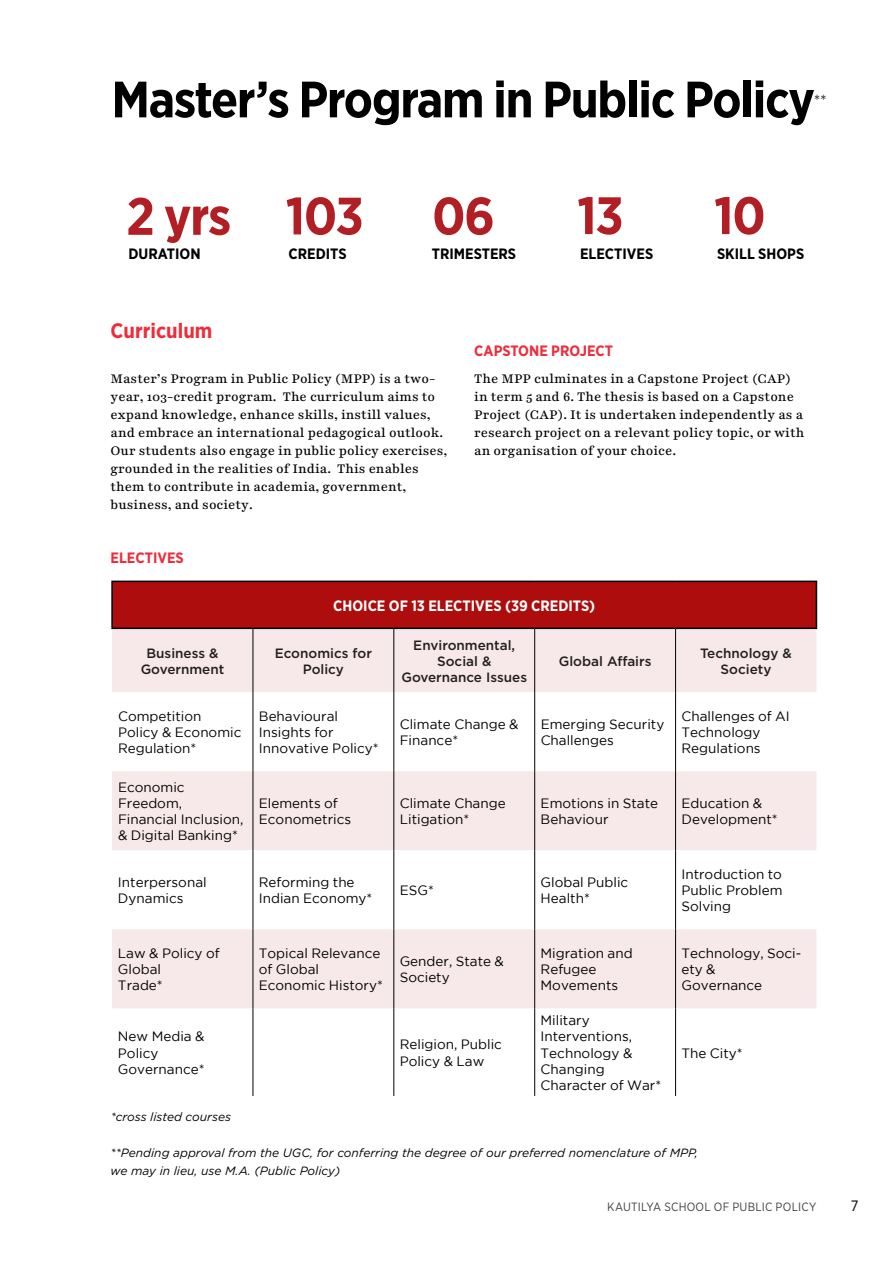
<style>
.page{position:relative;width:893px;height:1263px;background:#fff}
.page>*{position:absolute;margin:0;border:0;box-sizing:border-box;transform-origin:0 0}
.t1{font:700 52.5px "Gotham Narrow";letter-spacing:-.025em;color:#b11f24}
.t2{font:700 51px "Gotham Narrow";letter-spacing:-.025em;color:#000}
.t3{font:700 21px "Gotham Narrow";color:#ee2c3b}
.t4{font:300 17.55px "Gotham Narrow";color:#000}
.t5{font:500 15px/18px "Playfair 9 pt";color:#000}
.t6{font:700 15px "Gotham Narrow";color:#000}
.t7{font:700 15px "Gotham Narrow";color:#fff}
.t8{font:700 15px "Gotham Narrow";color:#ee2c3b}
.t9{font:15px "Gotham Narrow";color:#000}
.t10{font:13.5px/16.2px "Gotham";color:#000}
.t11{font:500 13.5px/16.2px "Gotham";color:#231f20;text-align:center}
.t12{font:italic 12px/18px "Gotham";color:#000}
.t13{font:12px "Gotham Narrow";letter-spacing:.02em;color:#444}
</style>
<div class="page">
<div style="left:112px;top:581px;width:704px;height:47px;background:#ad0d0d"></div>
<svg style="left:112px;top:629px;width:704px;height:379px;fill:#f7e8e9"></svg>
<hr style="left:253px;top:629px;width:1px;height:63px;background:#000">
<hr style="left:393px;top:629px;width:1px;height:63px;background:#000">
<hr style="left:534px;top:629px;width:1px;height:63px;background:#000">
<hr style="left:675px;top:629px;width:1px;height:63px;background:#000">
<hr style="left:253px;top:692px;width:1px;height:79px;background:#000">
<hr style="left:393px;top:692px;width:1px;height:79px;background:#000">
<hr style="left:534px;top:692px;width:1px;height:79px;background:#000">
<hr style="left:675px;top:692px;width:1px;height:79px;background:#000">
<hr style="left:253px;top:771px;width:1px;height:79px;background:#000">
<hr style="left:393px;top:771px;width:1px;height:79px;background:#000">
<hr style="left:534px;top:771px;width:1px;height:79px;background:#000">
<hr style="left:675px;top:771px;width:1px;height:79px;background:#000">
<hr style="left:253px;top:850px;width:1px;height:79px;background:#000">
<hr style="left:393px;top:850px;width:1px;height:79px;background:#000">
<hr style="left:534px;top:850px;width:1px;height:79px;background:#000">
<hr style="left:675px;top:850px;width:1px;height:79px;background:#000">
<hr style="left:253px;top:929px;width:1px;height:79px;background:#000">
<hr style="left:393px;top:929px;width:1px;height:79px;background:#000">
<hr style="left:534px;top:929px;width:1px;height:79px;background:#000">
<hr style="left:675px;top:929px;width:1px;height:79px;background:#000">
<hr style="left:253px;top:1008px;width:1px;height:88px;background:#000">
<hr style="left:393px;top:1008px;width:1px;height:88px;background:#000">
<hr style="left:534px;top:1008px;width:1px;height:88px;background:#000">
<hr style="left:675px;top:1008px;width:1px;height:88px;background:#000">
<hr style="left:111px;top:581px;width:142px;height:1px;background:#000">
<hr style="left:111px;top:582px;width:2px;height:45px;background:#000">
<hr style="left:253px;top:581px;width:141px;height:1px;background:#000">
<hr style="left:394px;top:581px;width:141px;height:1px;background:#000">
<hr style="left:535px;top:581px;width:141px;height:1px;background:#000">
<hr style="left:676px;top:581px;width:141px;height:1px;background:#000">
<hr style="left:816px;top:582px;width:1px;height:45px;background:#000">
<hr style="left:111px;top:627px;width:142px;height:2px;background:#000">
<hr style="left:253px;top:627px;width:141px;height:2px;background:#000">
<hr style="left:394px;top:627px;width:141px;height:2px;background:#000">
<hr style="left:535px;top:627px;width:141px;height:2px;background:#000">
<hr style="left:676px;top:627px;width:141px;height:2px;background:#000">
<h2 class="t2" style="left:111px;top:67px;width:705px">Master’s Program in Public Policy</h2>
<p class="t4" style="left:814px;top:90px;width:14px">**</p>
<h1 class="t1" style="left:126px;top:183px;width:107px">2 yrs</h1>
<p class="t6" style="left:128px;top:244px;width:74px">DURATION</p>
<h3 class="t3" style="left:111px;top:317px;width:103px">Curriculum</h3>
<h1 class="t1" style="left:286px;top:182px;width:80px">103</h1>
<p class="t6" style="left:289px;top:244px;width:60px">CREDITS</p>
<h1 class="t1" style="left:432px;top:182px;width:64px">06</h1>
<p class="t6" style="left:432px;top:244px;width:86px">TRIMESTERS</p>
<h1 class="t1" style="left:577px;top:182px;width:48px">13</h1>
<p class="t6" style="left:580px;top:244px;width:75px">ELECTIVES</p>
<p class="t8" style="left:474px;top:341px;width:140px">CAPSTONE PROJECT</p>
<h1 class="t1" style="left:714px;top:182px;width:53px">10</h1>
<p class="t6" style="left:717px;top:244px;width:89px">SKILL SHOPS</p>
<p class="t5" style="left:111px;top:369px;width:338px">Master’s Program in Public Policy (MPP) is a two&shy;year, 103-credit program. The curriculum aims to expand knowledge, enhance skills, instill values, and embrace an international pedagogical outlook.<br>Our students also engage in public policy exercises, grounded in the realities of India. This enables them to contribute in academia, government, business, and society.</p>
<p class="t5" style="left:474px;top:369px;width:332px">The MPP culminates in a Capstone Project (CAP) in term 5 and 6. The thesis is based on a Capstone Project (CAP). It is undertaken independently as a research project on a relevant policy topic, or with an organisation of your choice.</p>
<p class="t8" style="left:111px;top:548px;width:75px">ELECTIVES</p>
<p class="t7" style="left:333px;top:596px;width:264px">CHOICE OF 13 ELECTIVES (39 CREDITS)</p>
<p class="t11" style="left:141px;top:645px;width:85px">Business &amp;<br>Government</p>
<p class="t11" style="left:275px;top:645px;width:99px">Economics for<br>Policy</p>
<p class="t11" style="left:401px;top:637px;width:127px">Environmental,<br>Social &amp;<br>Governance Issues</p>
<p class="t11" style="left:559px;top:653px;width:94px">Global Affairs</p>
<p class="t11" style="left:700px;top:645px;width:93px">Technology &amp;<br>Society</p>
<p class="t10" style="left:118px;top:708px;width:125px">Competition<br>Policy &amp; Economic<br>Regulation*</p>
<p class="t10" style="left:259px;top:708px;width:121px">Behavioural<br>Insights for<br>Innovative Policy*</p>
<p class="t10" style="left:400px;top:716px;width:120px">Climate Change &amp;<br>Finance*</p>
<p class="t10" style="left:541px;top:716px;width:125px">Emerging Security<br>Challenges</p>
<p class="t10" style="left:681px;top:708px;width:110px">Challenges of AI<br>Technology<br>Regulations</p>
<p class="t10" style="left:118px;top:778px;width:127px">Economic<br>Freedom,<br>Financial Inclusion, &amp; Digital Banking*</p>
<p class="t10" style="left:259px;top:795px;width:94px">Elements of<br>Econometrics</p>
<p class="t10" style="left:400px;top:795px;width:107px">Climate Change<br>Litigation*</p>
<p class="t10" style="left:541px;top:795px;width:119px">Emotions in State<br>Behaviour</p>
<p class="t10" style="left:681px;top:795px;width:98px">Education &amp;<br>Development*</p>
<p class="t10" style="left:118px;top:874px;width:90px">Interpersonal<br>Dynamics</p>
<p class="t10" style="left:259px;top:874px;width:115px">Reforming the<br>Indian Economy*</p>
<p class="t10" style="left:400px;top:882px;width:36px">ESG*</p>
<p class="t10" style="left:541px;top:874px;width:89px">Global Public<br>Health*</p>
<p class="t10" style="left:681px;top:866px;width:103px;text-align:justify">Introduction to Public Problem Solving</p>
<p class="t10" style="left:118px;top:945px;width:103px">Law &amp; Policy of<br>Global<br>Trade*</p>
<p class="t10" style="left:259px;top:945px;width:126px">Topical Relevance of Global<br>Economic History*</p>
<p class="t10" style="left:400px;top:953px;width:106px">Gender, State &amp;<br>Society</p>
<p class="t10" style="left:541px;top:945px;width:94px">Migration and<br>Refugee<br>Movements</p>
<p class="t10" style="left:681px;top:945px;width:121px">Technology, Soci&shy;ety &amp;<br>Governance</p>
<p class="t10" style="left:118px;top:1028px;width:88px">New Media &amp;<br>Policy<br>Governance*</p>
<p class="t10" style="left:400px;top:1036px;width:104px">Religion, Public<br>Policy &amp; Law</p>
<p class="t10" style="left:541px;top:1012px;width:122px">Military<br>Interventions,<br>Technology &amp;<br>Changing<br>Character of War*</p>
<p class="t10" style="left:681px;top:1044px;width:63px">The City*</p>
<p class="t12" style="left:111px;top:1107px;width:122px">*cross listed courses</p>
<p class="t12" style="left:111px;top:1143px;width:589px">**Pending approval from the UGC, for conferring the degree of our preferred nomenclature of MPP, we may in lieu, use M.A. (Public Policy)</p>
<p class="t13" style="left:607px;top:1199px;width:211px">KAUTILYA SCHOOL OF PUBLIC POLICY</p>
<p class="t9" style="left:851px;top:1197px;width:9px">7</p>
</div>
